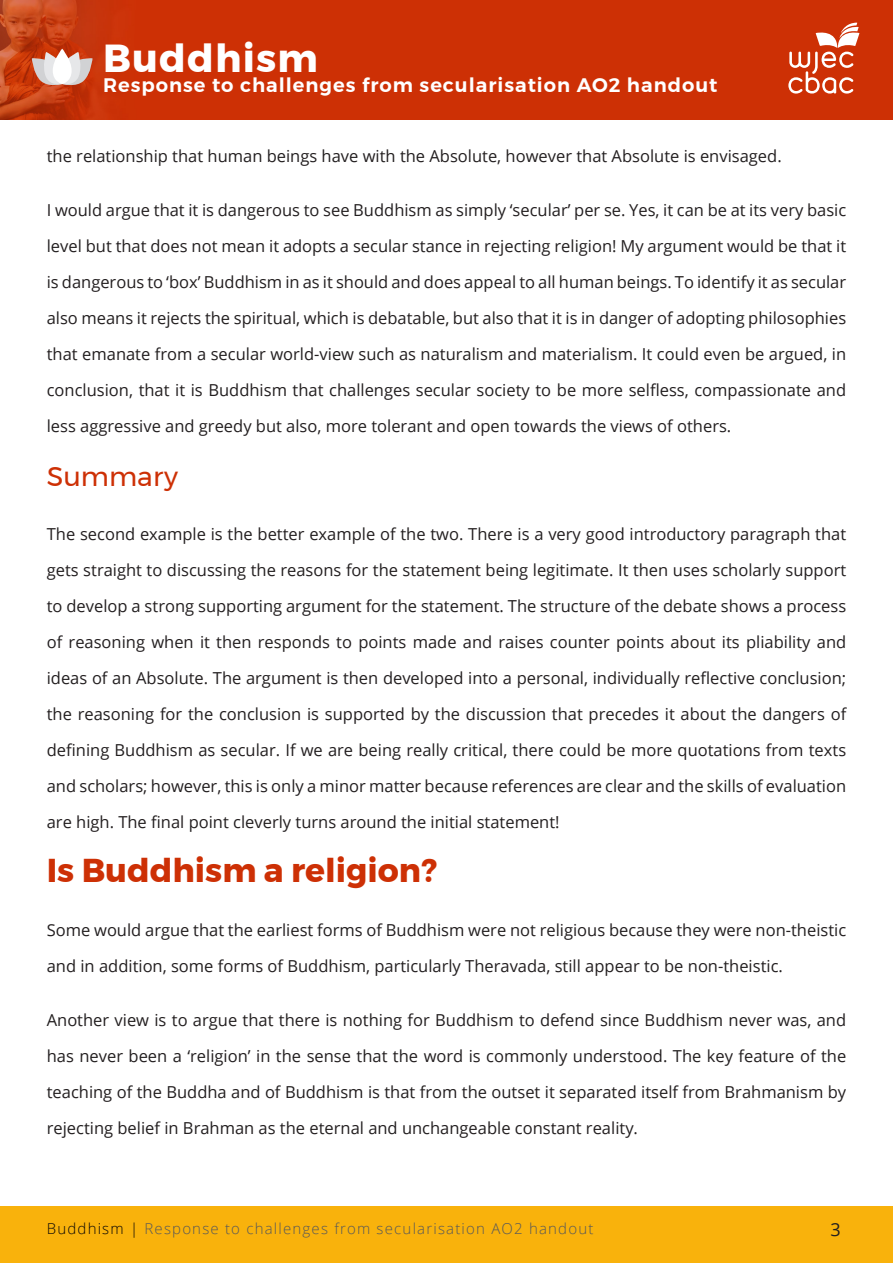
<style>
.page{position:relative;width:893px;height:1263px;background:#fff}
.page>*{position:absolute;margin:0;border:0;box-sizing:border-box;transform-origin:0 0}
.t1{font:700 39px "Montserrat";letter-spacing:.03em;color:#fff}
.t2{font:700 33px "Montserrat";color:#cd3005}
.t3{font:27px "Montserrat";color:#cd3005}
.t4{font:600 19.5px "Montserrat";letter-spacing:.05em;color:#fff}
.t5{font:18px "Open Sans";color:#231f20}
.Paragraph_text{font:16.5px/36px "Open Sans";color:#231f20;text-align:justify}
.t6{font:300 15px "Open Sans";letter-spacing:.08em;color:#57585a}
.s1{color:#0c0806}
</style>
<div class="page">
<img style="left:0;top:0;width:893px;height:119px">
<svg style="left:788px;top:23px;width:71px;height:71px"></svg>
<div style="left:0;top:1206px;width:893px;height:57px;background:#f9b20c"></div>
<svg style="left:32px;top:49px;width:60px;height:39px"></svg>
<svg style="left:57px;top:34px;width:11px;height:11px"></svg>
<h1 class="t1" style="left:103px;top:27px;width:216px">Buddhism</h1>
<p class="t4" style="left:103px;top:70px;width:616px">Response to challenges from secularisation AO2 handout</p>
<p class="Paragraph_text" style="left:47px;top:138px;width:736px">the relationship that human beings have with the Absolute, however that Absolute is envisaged.</p>
<p class="Paragraph_text" style="left:47px;top:192px;width:801px">I would argue that it is dangerous to see Buddhism as simply ‘secular’ per se. Yes, it can be at its very basic level but that does not mean it adopts a secular stance in rejecting religion! My argument would be that it is dangerous to ‘box’ Buddhism in as it should and does appeal to all human beings. To identify it as secular also means it rejects the spiritual, which is debatable, but also that it is in danger of adopting philosophies that emanate from a secular world-view such as naturalism and materialism. It could even be argued, in conclusion, that it is Buddhism that challenges secular society to be more selfless, compassionate and less aggressive and greedy but also, more tolerant and open towards the views of others.</p>
<h2 class="t3" style="left:47px;top:456px;width:133px">Summary</h2>
<p class="Paragraph_text" style="left:47px;top:516px;width:801px">The second example is the better example of the two. There is a very good introductory paragraph that gets straight to discussing the reasons for the statement being legitimate. It then uses scholarly support to develop a strong supporting argument for the statement. The structure of the debate shows a process of reasoning when it then responds to points made and raises counter points about its pliability and ideas of an Absolute. The argument is then developed into a personal, individually reflective conclusion; the reasoning for the conclusion is supported by the discussion that precedes it about the dangers of defining Buddhism as secular. If we are being really critical, there could be more quotations from texts and scholars; however, this is only a minor matter because references are clear and the skills of evaluation are high. The final point cleverly turns around the initial statement!</p>
<h1 class="t2" style="left:47px;top:844px;width:392px">Is Buddhism a religion?</h1>
<p class="Paragraph_text" style="left:47px;top:912px;width:801px">Some would argue that the earliest forms of Buddhism were not religious because they were non-theistic and in addition, some forms of Buddhism, particularly Theravada, still appear to be non-theistic.</p>
<p class="Paragraph_text" style="left:47px;top:1002px;width:801px">Another view is to argue that there is nothing for Buddhism to defend since Buddhism never was, and has never been a ‘religion’ in the sense that the word is commonly understood. The key feature of the teaching of the Buddha and of Buddhism is that from the outset it separated itself from Brahmanism by rejecting belief in Brahman as the eternal and unchangeable constant reality.</p>
<p class="t6" style="left:47px;top:1218px;width:548px"><span class="s1">Buddhism |</span> Response to challenges from secularisation AO2 handout</p>
<p class="t5" style="left:830px;top:1217px;width:12px">3</p>
</div>
